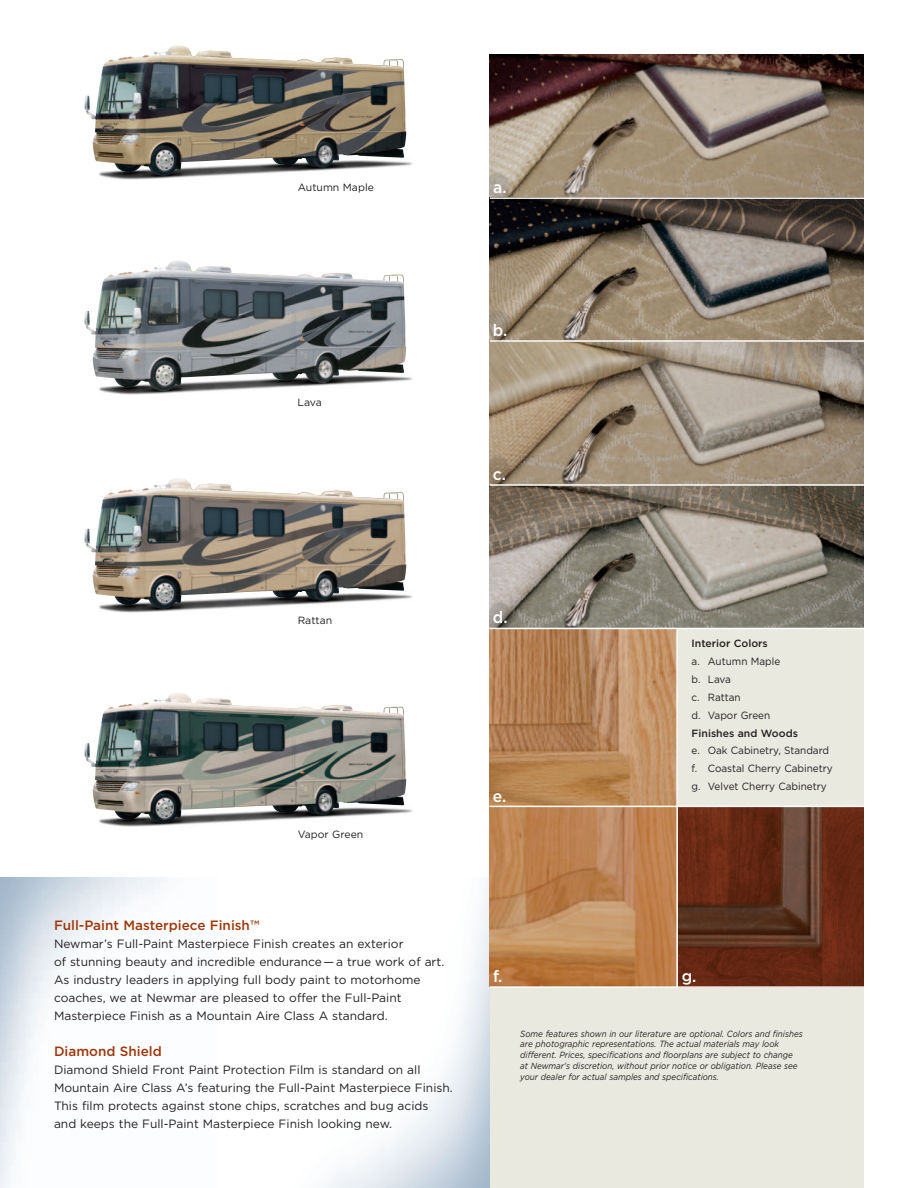
<style>
.page{position:relative;width:918px;height:1188px;background:#fff}
.page>*{position:absolute;margin:0;border:0;box-sizing:border-box;transform-origin:0 0}
.t1{font:500 16.5px "Gotham";color:#fff;scale:.95 1}
.t2{font:500 13.5px "Gotham";color:#9f380b}
.t3{font:12px/18px "Gotham";color:#231f20}
.t4{font:10.5px/18px "Gotham";color:#231f20;scale:.95 1}
.t5{font:10.5px "Gotham";color:#231f20}
.t6{font:500 10.5px "Gotham";color:#231f20}
.t7{font:italic 9px/10.8px "Gotham";color:#231f20;scale:.9 1}
</style>
<div class="page">
<img style="left:0;top:45px;width:864px;height:1143px">
<p class="t5" style="left:298px;top:183px;width:78px">Autumn Maple</p>
<p class="t5" style="left:298px;top:398px;width:26px">Lava</p>
<h1 class="t1" style="left:493px;top:181px;width:16px">a.</h1>
<h1 class="t1" style="left:493px;top:324px;width:17px">b.</h1>
<h1 class="t1" style="left:493px;top:468px;width:15px">c.</h1>
<p class="t5" style="left:298px;top:616px;width:36px">Rattan</p>
<p class="t5" style="left:298px;top:830px;width:67px">Vapor Green</p>
<p class="t2" style="left:54px;top:921px;width:207px">Full-Paint Masterpiece Finish™</p>
<p class="t3" style="left:54px;top:936px;width:392px">Newmar’s Full-Paint Masterpiece Finish creates an exterior<br>of stunning beauty and incredible endurance—a true work of art.<br>As industry leaders in applying full body paint to motorhome coaches, we at Newmar are pleased to offer the Full-Paint Masterpiece Finish as a Mountain Aire Class A standard.</p>
<p class="t2" style="left:54px;top:1047px;width:109px">Diamond Shield</p>
<p class="t3" style="left:54px;top:1062px;width:400px">Diamond Shield Front Paint Protection Film is standard on all Mountain Aire Class A’s featuring the Full-Paint Masterpiece Finish.<br>This film protects against stone chips, scratches and bug acids and keeps the Full-Paint Masterpiece Finish looking new.</p>
<h1 class="t1" style="left:493px;top:611px;width:17px">d.</h1>
<h1 class="t1" style="left:493px;top:790px;width:16px">e.</h1>
<p class="t6" style="left:692px;top:639px;width:78px">Interior Colors</p>
<p class="t4" style="left:692px;top:653px;width:95px">a. Autumn Maple b. Lava<br>c. Rattan<br>d. Vapor Green</p>
<p class="t6" style="left:692px;top:729px;width:108px">Finishes and Woods</p>
<p class="t4" style="left:692px;top:743px;width:150px">e. Oak Cabinetry, Standard f. Coastal Cherry Cabinetry g. Velvet Cherry Cabinetry</p>
<h1 class="t1" style="left:493px;top:970px;width:11px">f.</h1>
<h1 class="t1" style="left:682px;top:970px;width:17px">g.</h1>
<p class="t7" style="left:520px;top:1029px;width:315px">Some features shown in our literature are optional. Colors and finishes are photographic representations. The actual materials may look different. Prices, specifications and floorplans are subject to change at Newmar's discretion, without prior notice or obligation. Please see your dealer for actual samples and specifications.</p>
</div>
